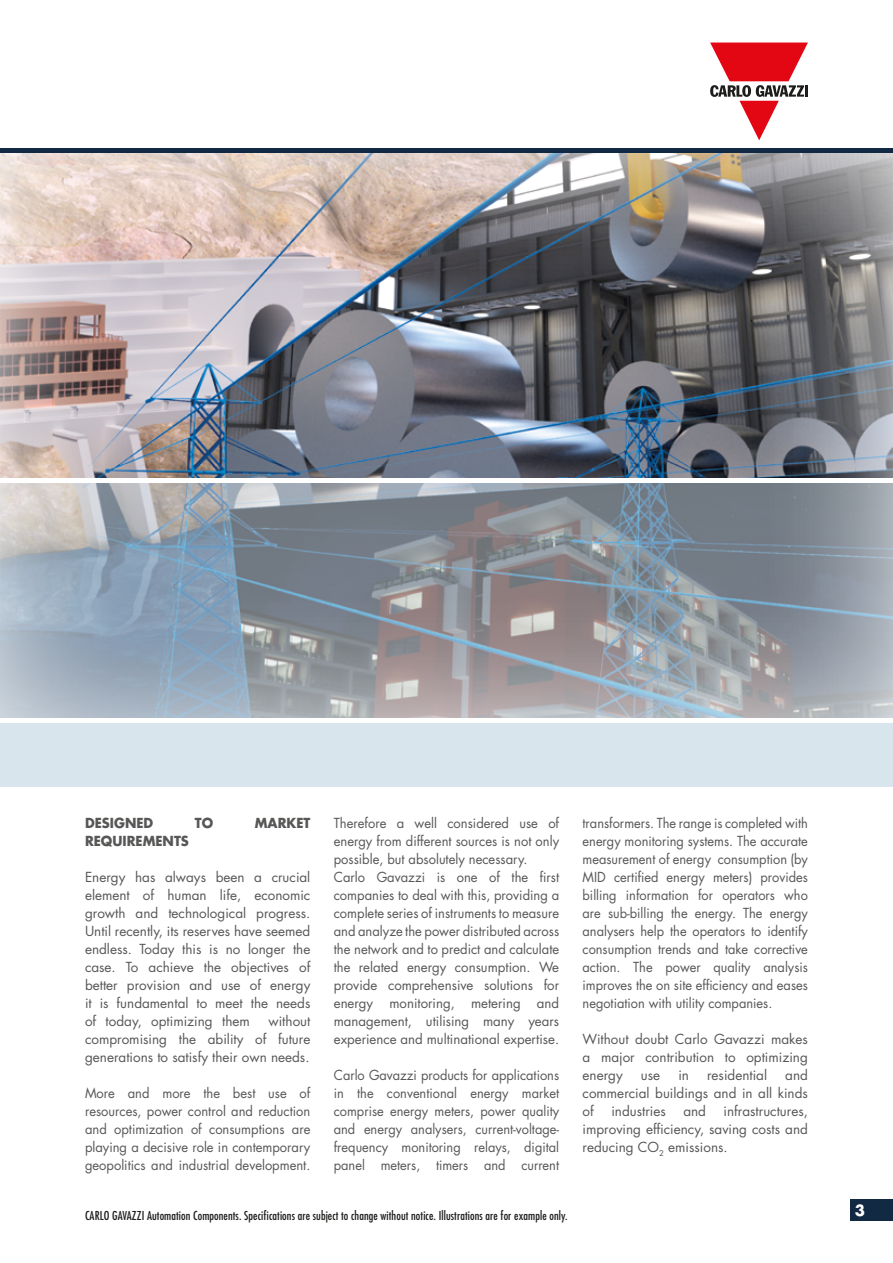
<style>
.page{position:relative;width:893px;height:1263px;background:#fff}
.page>*{position:absolute;margin:0;border:0;box-sizing:border-box;transform-origin:0 0}
.t1{font:700 15px "Futura Std";color:#fff}
.t2{font:13.5px/18px "Futura Std";color:#575756;text-align:justify;scale:.96 1}
.t3{font:13.5px/18px "Futura Std";color:#575756;text-align:justify;scale:.95 1}
.t4{font:13.5px/18px "Futura Std";color:#575756;text-align:justify}
.t5{font:700 13.5px "Futura Std";color:#575756;scale:.96 1}
.t6{font:condensed 12px "Futura Std";letter-spacing:.01em;color:#1d1d1b}
</style>
<div class="page">
<div style="left:0;top:723px;width:893px;height:64px;background:#d9e5ec"></div>
<svg style="left:710px;top:43px;width:98px;height:97px"></svg>
<div style="left:850px;top:1199px;width:43px;height:21px;background:#112942"></div>
<hr style="left:0;top:149px;width:893px;height:4px;background:#112942">
<img style="left:0;top:153px;width:893px;height:325px">
<svg style="left:0;top:483px;width:893px;height:235px;background:#939ba5"></svg>
<p class="t5" style="left:85px;top:813px;width:73px">DESIGNED</p>
<p class="t5" style="left:195px;top:813px;width:21px">TO</p>
<p class="t5" style="left:255px;top:813px;width:59px">MARKET</p>
<p class="t5" style="left:85px;top:831px;width:110px">REQUIREMENTS</p>
<p class="t4" style="left:85px;top:868px;width:227px">Energy has always been a crucial element of human life, economic growth and technological progress.<br>Until recently, its reserves have seemed endless. Today this is no longer the case. To achieve the objectives of better provision and use of energy it is fundamental to meet the needs of today, optimizing them</p>
<p class="t4" style="left:85px;top:1012px;width:227px;text-indent:183px">without compromising the ability of future generations to satisfy their own needs.</p>
<p class="t2" style="left:85px;top:1084px;width:236px">More and more the best use of resources, power control and reduction and optimization of consumptions are playing a decisive role in contemporary geopolitics and industrial development.</p>
<p class="t2" style="left:334px;top:814px;width:236px;text-align:left">Therefore a well considered use of energy from different sources is not only possible, but absolutely necessary.<br>Carlo Gavazzi is one of the first companies to deal with this, providing a complete series of instruments to measure and analyze the power distributed across the network and to predict and calculate the related energy consumption. We provide comprehensive solutions for energy monitoring, metering and management, utilising many years experience and multinational expertise.</p>
<p class="t3" style="left:334px;top:1066px;width:239px">Carlo Gavazzi products for applications in the conventional energy market comprise energy meters, power quality and energy analysers, current-voltage&shy;frequency monitoring relays, digital panel meters, timers and current</p>
<p class="t6" style="left:85px;top:1209px;width:484px">CARLO GAVAZZI Automation Components. Specifications are subject to change without notice. Illustrations are for example only.</p>
<p class="t3" style="left:583px;top:814px;width:239px">transformers. The range is completed with energy monitoring systems. The accurate measurement of energy consumption (by MID certified energy meters) provides billing information for operators who are sub-billing the energy. The energy analysers help the operators to identify consumption trends and take corrective action. The power quality analysis improves the on site efficiency and eases negotiation with utility companies.</p>
<p class="t4" style="left:583px;top:1030px;width:227px">Without doubt Carlo Gavazzi makes a major contribution to optimizing energy</p>
<p class="t4" style="left:583px;top:1066px;width:227px;text-indent:203px">and commercial buildings and in all kinds of</p>
<p class="t4" style="left:641px;top:1066px;width:21px">use</p>
<p class="t4" style="left:678px;top:1066px;width:12px">in</p>
<p class="t4" style="left:707px;top:1066px;width:62px">residential</p>
<p class="t4" style="left:583px;top:1102px;width:227px;text-indent:141px">infrastructures, improving efficiency, saving costs and reducing CO<sub>2</sub> emissions.</p>
<p class="t4" style="left:611px;top:1102px;width:56px">industries</p>
<p class="t4" style="left:683px;top:1102px;width:24px">and</p>
<p class="t1" style="left:855px;top:1200px;width:12px">3</p>
</div>
